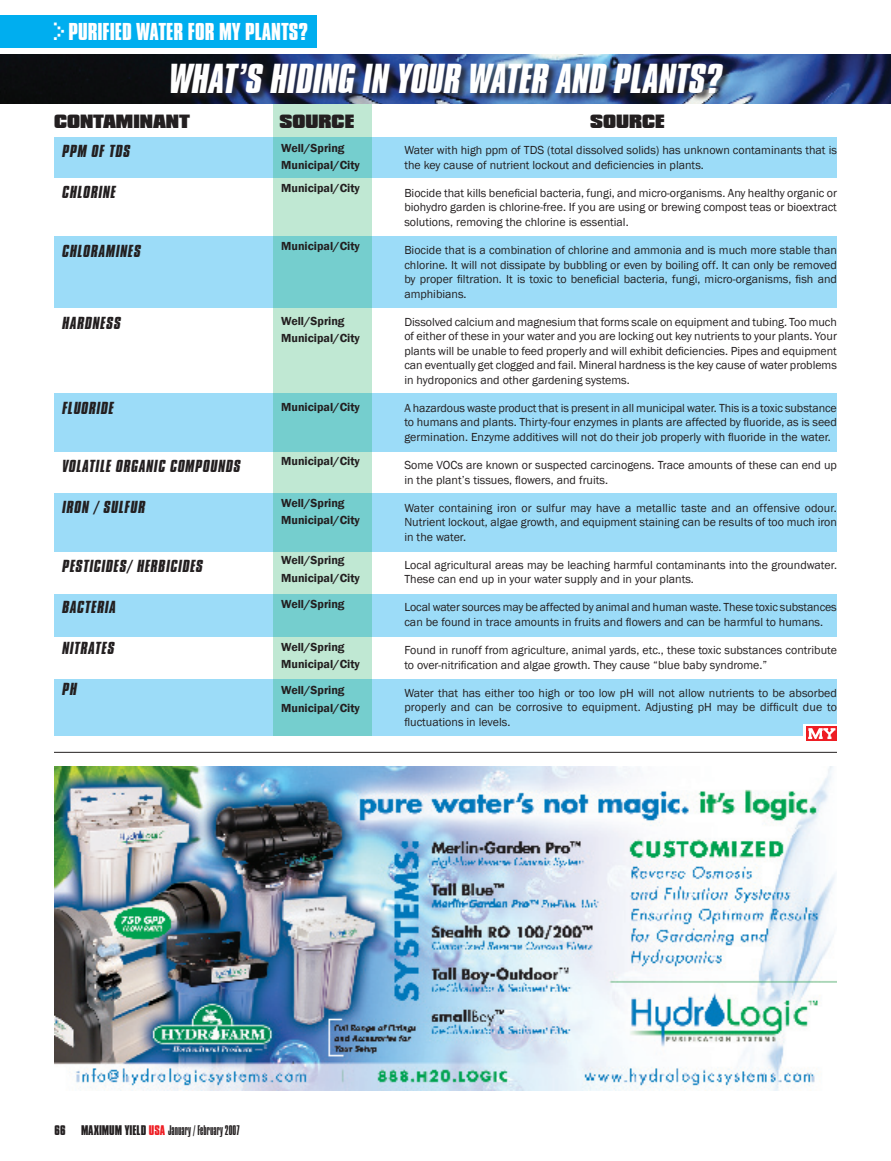
<style>
.page{position:relative;width:891px;height:1161px;background:#fff}
.page>*{position:absolute;margin:0;border:0;box-sizing:border-box;transform-origin:0 0}
.Mainbodycopy{font:italic 700 36px "Compacta BT";color:#fff}
.distributor_text{font:700 21px "Compacta BT";color:#fff}
.Mainbodycopy-2{font:900 16.5px "Compacta BT";color:#231f20}
.Mainbodycopy-3{font:italic 700 15px "Compacta BT";letter-spacing:.05em;color:#231f20}
.Mainbodycopy-4{font:12px/14.5px "Franklin Gothic";color:#231f20;text-align:justify}
.Mainbodycopy-5{font:600 12px "Franklin Gothic";color:#231f20}
.t1{font:300 12px "Compacta BT";color:#231f20}
.t2{font:700 12px "Compacta BT";color:#231f20}
.s1{font-family:"Decoder";font-weight:400;font-size:36px}
.s2{font-weight:700}
.s3{font-weight:700;color:#ee1d23}
</style>
<div class="page">
<div style="left:54px;top:679px;width:783px;height:57px;background:#9cdcf8"></div>
<div style="left:54px;top:493px;width:783px;height:59px;background:#9cdcf8"></div>
<div style="left:54px;top:594px;width:783px;height:43px;background:#9cdcf8"></div>
<div style="left:54px;top:394px;width:783px;height:58px;background:#9cdcf8"></div>
<div style="left:54px;top:237px;width:783px;height:71px;background:#9cdcf8"></div>
<div style="left:54px;top:137px;width:783px;height:41px;background:#9cdcf8"></div>
<svg style="left:273px;top:103px;width:99px;height:633px;fill:#75cece"></svg>
<img style="left:0;top:54px;width:891px;height:49px">
<div style="left:171px;top:63px;width:560px;height:38px;background:#231f20;opacity:.75"></div>
<div style="left:0;top:15px;width:317px;height:33px;background:#00aeef"></div>
<img style="left:54px;top:767px;width:783px;height:324px">
<hr style="left:54px;top:752px;width:783px;height:1px;background:#231f20">
<div style="left:803px;top:724px;width:36px;height:20px;background:#fff"></div>
<div style="left:806px;top:726px;width:31px;height:15px;background:#ee1d23"></div>
<svg style="left:808px;top:728px;width:27px;height:11px"></svg>
<p class="distributor_text" style="left:54px;top:19px;width:256px"><span class="s1">&gt;</span>PURIFIED WATER FOR MY PLANTS?</p>
<p class="Mainbodycopy" style="left:170px;top:56px;width:245px">WHAT ’S HIDING IN YOUR</p>
<p class="Mainbodycopy" style="left:469px;top:56px;width:17px">WATER</p>
<p class="Mainbodycopy" style="left:557px;top:56px;width:75px">AND PLANTS</p>
<p class="Mainbodycopy" style="left:706px;top:56px;width:18px">?</p>
<p class="Mainbodycopy-2" style="left:54px;top:111px;width:138px">CONTAMINANT</p>
<p class="Mainbodycopy-2" style="left:280px;top:111px;width:76px">SOURCE</p>
<p class="Mainbodycopy-2" style="left:590px;top:111px;width:76px">SOURCE</p>
<p class="Mainbodycopy-3" style="left:62px;top:142px;width:10px">PPM</p>
<p class="Mainbodycopy-3" style="left:92px;top:142px;width:40px">OF TDS</p>
<p class="Mainbodycopy-3" style="left:62px;top:183px;width:23px">CHLORINE</p>
<p class="Mainbodycopy-5" style="left:281px;top:141px;width:65px">Well/Spring</p>
<p class="Mainbodycopy-5" style="left:281px;top:158px;width:80px">Municipal/City</p>
<p class="Mainbodycopy-5" style="left:281px;top:181px;width:80px">Municipal/City</p>
<p class="Mainbodycopy-3" style="left:62px;top:242px;width:24px">CHLORAMINES</p>
<p class="Mainbodycopy-5" style="left:281px;top:239px;width:80px">Municipal/City</p>
<p class="Mainbodycopy-3" style="left:62px;top:314px;width:9px">HARDNESS</p>
<p class="Mainbodycopy-5" style="left:281px;top:313px;width:65px">Well/Spring</p>
<p class="Mainbodycopy-5" style="left:281px;top:330px;width:80px">Municipal/City</p>
<p class="Mainbodycopy-3" style="left:62px;top:399px;width:14px">FLUORIDE</p>
<p class="Mainbodycopy-5" style="left:281px;top:399px;width:80px">Municipal/City</p>
<p class="Mainbodycopy-3" style="left:62px;top:457px;width:14px">VOLATILE</p>
<p class="Mainbodycopy-3" style="left:116px;top:457px;width:31px">ORGANIC</p>
<p class="Mainbodycopy-3" style="left:170px;top:457px;width:17px">COMPOUNDS</p>
<p class="Mainbodycopy-3" style="left:62px;top:498px;width:14px">IRON</p>
<p class="Mainbodycopy-3" style="left:94px;top:498px;width:26px">/ SULFUR</p>
<p class="Mainbodycopy-3" style="left:62px;top:557px;width:16px">PESTICIDES</p>
<p class="Mainbodycopy-3" style="left:127px;top:557px;width:47px">/ HERBICIDES</p>
<p class="Mainbodycopy-3" style="left:62px;top:598px;width:8px">BACTERIA</p>
<p class="Mainbodycopy-3" style="left:62px;top:639px;width:16px">NITRATES</p>
<p class="Mainbodycopy-3" style="left:62px;top:680px;width:9px">PH</p>
<p class="Mainbodycopy-5" style="left:281px;top:454px;width:80px">Municipal/City</p>
<p class="Mainbodycopy-5" style="left:281px;top:496px;width:65px">Well/Spring</p>
<p class="Mainbodycopy-5" style="left:281px;top:513px;width:80px">Municipal/City</p>
<p class="Mainbodycopy-5" style="left:281px;top:553px;width:65px">Well/Spring</p>
<p class="Mainbodycopy-5" style="left:281px;top:570px;width:80px">Municipal/City</p>
<p class="Mainbodycopy-5" style="left:281px;top:596px;width:65px">Well/Spring</p>
<p class="Mainbodycopy-5" style="left:281px;top:640px;width:65px">Well/Spring</p>
<p class="Mainbodycopy-5" style="left:281px;top:657px;width:80px">Municipal/City</p>
<p class="Mainbodycopy-5" style="left:281px;top:683px;width:65px">Well/Spring</p>
<p class="Mainbodycopy-5" style="left:281px;top:700px;width:80px">Municipal/City</p>
<p class="Mainbodycopy-4" style="left:404px;top:143px;width:434px">Water with high ppm of TDS (total dissolved solids) has unknown contaminants that is the key cause of nutrient lockout and deficiencies in plants.</p>
<p class="Mainbodycopy-4" style="left:404px;top:186px;width:434px">Biocide that kills beneficial bacteria, fungi, and micro-organisms. Any healthy organic or biohydro garden is chlorine-free. If you are using or brewing compost teas or bioextract solutions, removing the chlorine is essential.</p>
<p class="Mainbodycopy-4" style="left:404px;top:243px;width:434px">Biocide that is a combination of chlorine and ammonia and is much more stable than chlorine. It will not dissipate by bubbling or even by boiling off. It can only be removed by proper filtration. It is toxic to beneficial bacteria, fungi, micro-organisms, fish and amphibians.</p>
<p class="Mainbodycopy-4" style="left:404px;top:315px;width:434px">Dissolved calcium and magnesium that forms scale on equipment and tubing. Too much of either of these in your water and you are locking out key nutrients to your plants. Your plants will be unable to feed properly and will exhibit deficiencies. Pipes and equipment can eventually get clogged and fail. Mineral hardness is the key cause of water problems in hydroponics and other gardening systems.</p>
<p class="Mainbodycopy-4" style="left:404px;top:401px;width:434px">A hazardous waste product that is present in all municipal water. This is a toxic substance to humans and plants. Thirty-four enzymes in plants are affected by fluoride, as is seed germination. Enzyme additives will not do their job properly with fluoride in the water.</p>
<p class="Mainbodycopy-4" style="left:404px;top:458px;width:434px">Some VOCs are known or suspected carcinogens. Trace amounts of these can end up in the plant’s tissues, flowers, and fruits.</p>
<p class="Mainbodycopy-4" style="left:404px;top:501px;width:434px">Water containing iron or sulfur may have a metallic taste and an offensive odour.<br>Nutrient lockout, algae growth, and equipment staining can be results of too much iron in the water.</p>
<p class="Mainbodycopy-4" style="left:404px;top:558px;width:434px">Local agricultural areas may be leaching harmful contaminants into the groundwater.<br>These can end up in your water supply and in your plants.</p>
<p class="Mainbodycopy-4" style="left:404px;top:600px;width:434px">Local water sources may be affected by animal and human waste. These toxic substances can be found in trace amounts in fruits and flowers and can be harmful to humans.</p>
<p class="Mainbodycopy-4" style="left:404px;top:643px;width:434px">Found in runoff from agriculture, animal yards, etc., these toxic substances contribute to over-nitrification and algae growth. They cause “blue baby syndrome.”</p>
<p class="Mainbodycopy-4" style="left:404px;top:686px;width:434px">Water that has either too high or too low pH will not allow nutrients to be absorbed properly and can be corrosive to equipment. Adjusting pH may be difficult due to fluctuations in levels.</p>
<p class="t2" style="left:55px;top:1123px;width:12px">66</p>
<p class="t1" style="left:81px;top:1123px;width:160px"><span class="s2">MAXIMUM YIELD</span> <span class="s3">USA</span> January / February 2007</p>
</div>
